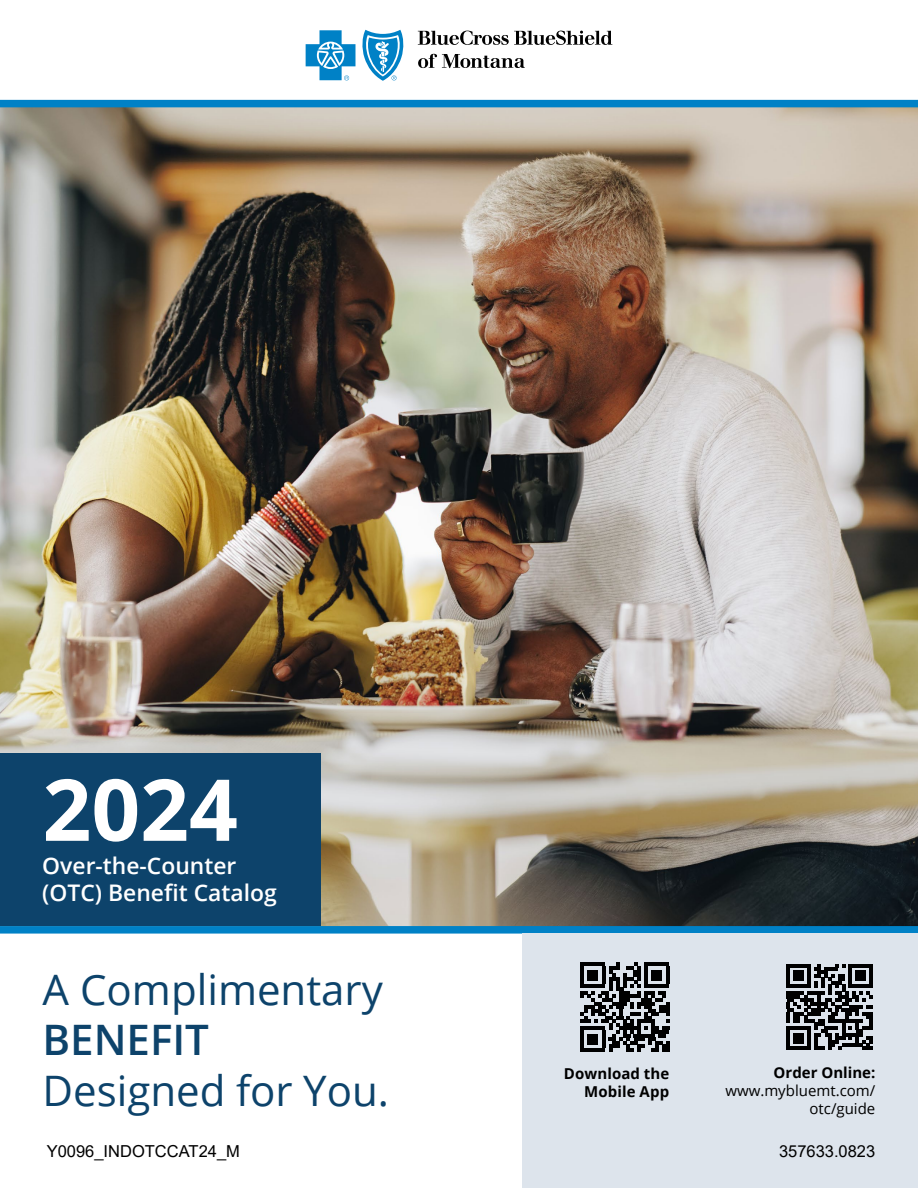
<style>
.page{position:relative;width:918px;height:1188px;background:#fff}
.page>*{position:absolute;margin:0;border:0;box-sizing:border-box;transform-origin:0 0}
.t1{font:700 85.5px "Open Sans";color:#fff}
.t2{font:42px/50.4px "Open Sans";color:#0d436b}
.t3{font:600 22.8px/27.5px "Open Sans";color:#fff}
.t4{font:16.5px "Arial";color:#000}
.t5{font:15px/18px "Open Sans";color:#000;text-align:right}
.t6{font:700 15px/18px "Open Sans";letter-spacing:.005em;color:#000;text-align:right}
.s1{font-weight:600}
.s2{font-weight:700}
</style>
<div class="page">
<img style="left:0;top:100px;width:918px;height:834px">
<div style="left:523px;top:934px;width:395px;height:254px;background:#dde4ec"></div>
<div style="left:0;top:754px;width:320px;height:172px;background:#0d436b"></div>
<div style="left:785px;top:962px;width:89px;height:90px;background:linear-gradient(to right,#dde4ec,#dde4ec)"></div>
<svg style="left:787px;top:964px;width:86px;height:86px"></svg>
<hr style="left:787px;top:1047px;width:24px;height:3px;background:#000">
<div style="left:793px;top:1033px;width:11px;height:10px;background:#000"></div>
<svg style="left:580px;top:963px;width:89px;height:89px"></svg>
<hr style="left:580px;top:1048px;width:25px;height:4px;background:#000">
<div style="left:588px;top:1034px;width:10px;height:10px;background:#000"></div>
<svg style="left:306px;top:30px;width:49px;height:50px"></svg>
<svg style="left:362px;top:30px;width:42px;height:51px"></svg>
<svg style="left:418px;top:31px;width:194px;height:14px"></svg>
<svg style="left:418px;top:54px;width:107px;height:14px"></svg>
<h1 class="t1" style="left:43px;top:749px;width:197px">2024</h1>
<h1 class="t3" style="left:42px;top:851px;width:236px">Over-the-Counter (OTC) Benefit Catalog</h1>
<p class="t2" style="left:43px;top:964px;width:348px">A Complimentary<br><span class="s1">BENEFIT<br></span>Designed for You.</p>
<p class="t6" style="left:564px;top:1064px;width:107px">Download the<br>Mobile App</p>
<p class="t5" style="left:725px;top:1063px;width:152px"><span class="s2">Order Online: </span>www.mybluemt.com/ otc/guide</p>
<p class="t4" style="left:47px;top:1140px;width:195px">Y0096_INDOTCCAT24_M</p>
<p class="t4" style="left:779px;top:1140px;width:98px">357633.0823</p>
</div>
